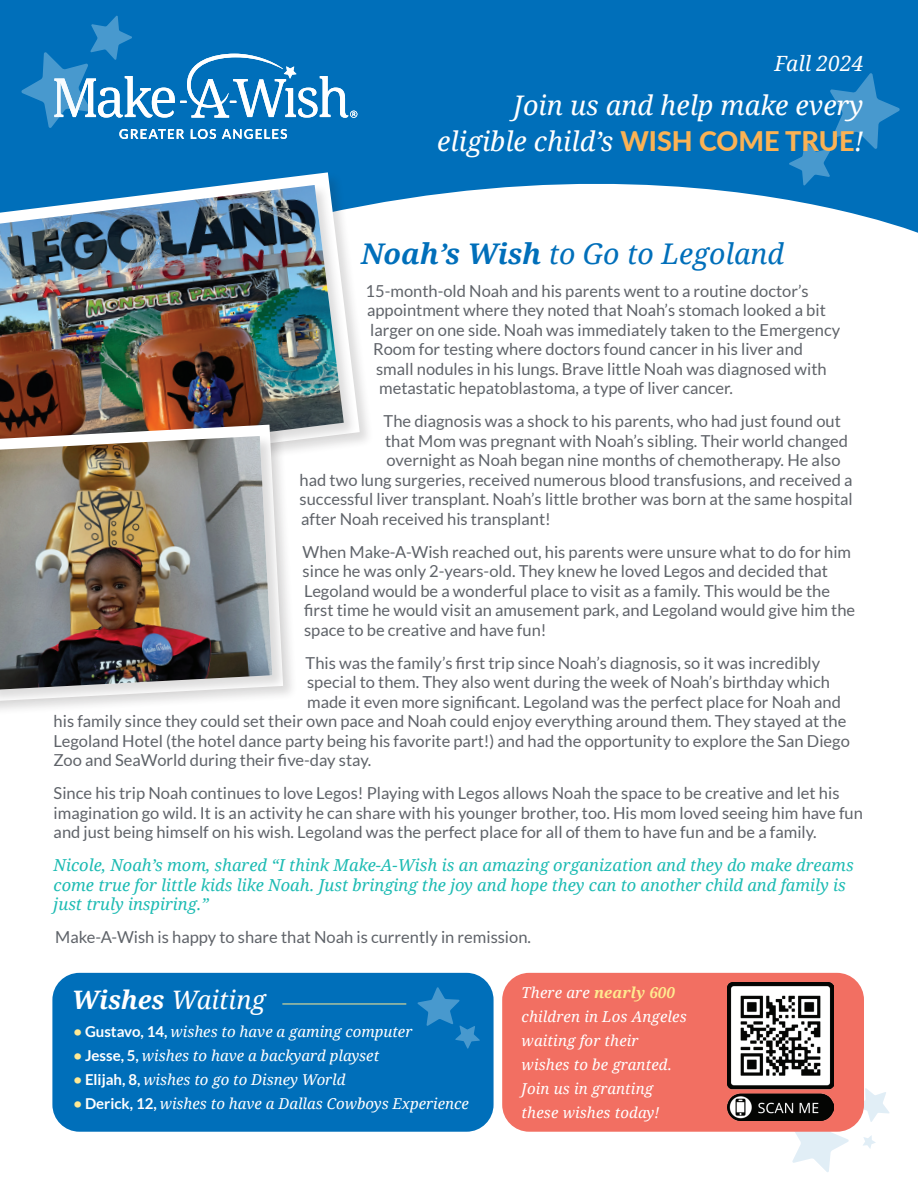
<style>
.page{position:relative;width:918px;height:1188px;background:#fff}
.page>*{position:absolute;margin:0;border:0;box-sizing:border-box;transform-origin:0 0}
.t1{font:italic 28.5px "Droid Serif";color:#006fba}
.t2{font:italic 27px/36px "Droid Serif";color:#fff;text-align:right}
.t3{font:italic 25.5px "Droid Serif";color:#fff}
.t4{font:italic 21px "Droid Serif";color:#fff}
.t5{font:16.5px/19.5px "Lato";color:#5f6369}
.t6{font:italic 16.5px/19.5px "Droid Serif";color:#1dbbb3}
.t7{font:italic 15px/24px "Droid Serif";color:#fff}
.s1{font-family:"Lato";font-weight:800;font-style:normal;color:#fbb254}
.s2{font-weight:700}
.s3{font-weight:700;color:#ffea90}
.s4{font-family:"Lato";font-weight:700;font-style:normal;color:#ffea95}
.s5{font-family:"Lato";font-weight:700;font-style:normal}
</style>
<div class="page">
<svg style="left:792px;top:1129px;width:57px;height:43px"></svg>
<svg style="left:858px;top:1088px;width:32px;height:34px"></svg>
<svg style="left:863px;top:1135px;width:13px;height:14px"></svg>
<svg style="left:0;top:0;width:918px;height:233px;background:#2584c4"></svg>
<div style="left:52px;top:973px;width:442px;height:159px;background:#006fba;border-radius:27px"></div>
<div style="left:502px;top:973px;width:362px;height:159px;background:#f26f62;border-radius:27px"></div>
<hr style="left:282px;top:1004px;width:124px;height:1px;background:#ffea90">
<svg style="left:21px;top:15px;width:336px;height:124px;background:#2483c3"></svg>
<svg style="left:417px;top:987px;width:63px;height:62px"></svg>
<div style="left:0;top:171px;width:375px;height:329px;background:#231f20;opacity:.16"></div>
<svg style="left:0;top:172px;width:360px;height:304px;fill:#006fba"></svg>
<div style="left:0;top:184px;width:359px;height:303px;background:#231f20;opacity:.16"></div>
<img style="left:0;top:185px;width:344px;height:280px">
<div style="left:0;top:423px;width:298px;height:294px;background:#231f20;opacity:.16"></div>
<svg style="left:0;top:425px;width:283px;height:10px"></svg>
<div style="left:0;top:435px;width:287px;height:270px;background:#231f20;opacity:.16"></div>
<img style="left:0;top:436px;width:272px;height:254px">
<svg style="left:789px;top:73px;width:111px;height:113px;background:#1279bf"></svg>
<img style="left:727px;top:983px;width:107px;height:138px">
<p class="t4" style="left:775px;top:51px;width:90px">Fall 2024</p>
<h2 class="t2" style="left:437px;top:87px;width:428px">Join us and help make every eligible child’s <span class="s1">WISH COME TRUE</span>!</h2>
<h1 class="t1" style="left:361px;top:237px;width:424px"><span class="s2">Noah’s Wish</span> to Go to Legoland</h1>
<p class="t5" style="left:366px;top:281px;width:445px">15-month-old Noah and his parents went to a routine doctor’s</p>
<p class="t5" style="left:367px;top:300px;width:460px">appointment where they noted that Noah’s stomach looked a bit</p>
<p class="t5" style="left:370px;top:320px;width:472px">larger on one side. Noah was immediately taken to the Emergency</p>
<p class="t5" style="left:373px;top:339px;width:431px">Room for testing where doctors found cancer in his liver and</p>
<p class="t5" style="left:376px;top:359px;width:452px">small nodules in his lungs. Brave little Noah was diagnosed with</p>
<p class="t5" style="left:379px;top:378px;width:356px">metastatic hepatoblastoma, a type of liver cancer.</p>
<p class="t5" style="left:384px;top:411px;width:459px">The diagnosis was a shock to his parents, who had just found out</p>
<p class="t5" style="left:385px;top:431px;width:464px">that Mom was pregnant with Noah’s sibling. Their world changed</p>
<p class="t5" style="left:387px;top:450px;width:455px">overnight as Noah began nine months of chemotherapy. He also</p>
<p class="t5" style="left:300px;top:470px;width:554px">had two lung surgeries, received numerous blood transfusions, and received a</p>
<p class="t5" style="left:300px;top:489px;width:555px">successful liver transplant. Noah’s little brother was born at the same hospital</p>
<p class="t5" style="left:301px;top:509px;width:251px">after Noah received his transplant!</p>
<p class="t5" style="left:303px;top:542px;width:554px">When Make-A-Wish reached out, his parents were unsure what to do for him since he was only 2-years-old. They knew he loved Legos and decided that Legoland would be a wonderful place to visit as a family. This would be the first time he would visit an amusement park, and Legoland would give him the space to be creative and have fun!</p>
<p class="t5" style="left:306px;top:653px;width:516px">This was the family’s first trip since Noah’s diagnosis, so it was incredibly</p>
<p class="t5" style="left:307px;top:672px;width:524px">special to them. They also went during the week of Noah’s birthday which</p>
<p class="t5" style="left:307px;top:692px;width:535px">made it even more significant. Legoland was the perfect place for Noah and</p>
<p class="t5" style="left:54px;top:711px;width:794px">his family since they could set their own pace and Noah could enjoy everything around them. They stayed at the</p>
<p class="t5" style="left:54px;top:731px;width:798px">Legoland Hotel (the hotel dance party being his favorite part!) and had the opportunity to explore the San Diego</p>
<p class="t5" style="left:54px;top:750px;width:319px">Zoo and SeaWorld during their five-day stay.</p>
<p class="t5" style="left:54px;top:783px;width:811px">Since his trip Noah continues to love Legos! Playing with Legos allows Noah the space to be creative and let his imagination go wild. It is an activity he can share with his younger brother, too. His mom loved seeing him have fun and just being himself on his wish. Legoland was the perfect place for all of them to have fun and be a family.</p>
<p class="t6" style="left:54px;top:856px;width:802px">Nicole, Noah’s mom, shared “I think Make-A-Wish is an amazing organization and they do make dreams come true for little kids like Noah. Just bringing the joy and hope they can to another child and family is just truly inspiring.”</p>
<p class="t5" style="left:55px;top:928px;width:477px">Make-A-Wish is happy to share that Noah is currently in remission.</p>
<h3 class="t3" style="left:72px;top:985px;width:195px"><span class="s2">Wishes</span> Waiting</h3>
<p class="t7" style="left:522px;top:981px;width:167px">There are <span class="s3">nearly 600 </span>children in Los Angeles waiting for their wishes to be granted.<br>Join us in granting these wishes today!</p>
<p class="t7" style="left:73px;top:1020px;width:340px"><span class="s4">•</span> <span class="s5">Gustavo, 14,</span> wishes to have a gaming computer</p>
<p class="t7" style="left:73px;top:1044px;width:307px"><span class="s4">•</span> <span class="s5">Jesse, 5,</span> wishes to have a backyard playset</p>
<p class="t7" style="left:73px;top:1068px;width:274px"><span class="s4">•</span> <span class="s5">Elijah, 8,</span> wishes to go to Disney World</p>
<p class="t7" style="left:73px;top:1092px;width:397px"><span class="s4">•</span> <span class="s5">Derick, 12,</span> wishes to have a Dallas Cowboys Experience</p>
</div>
